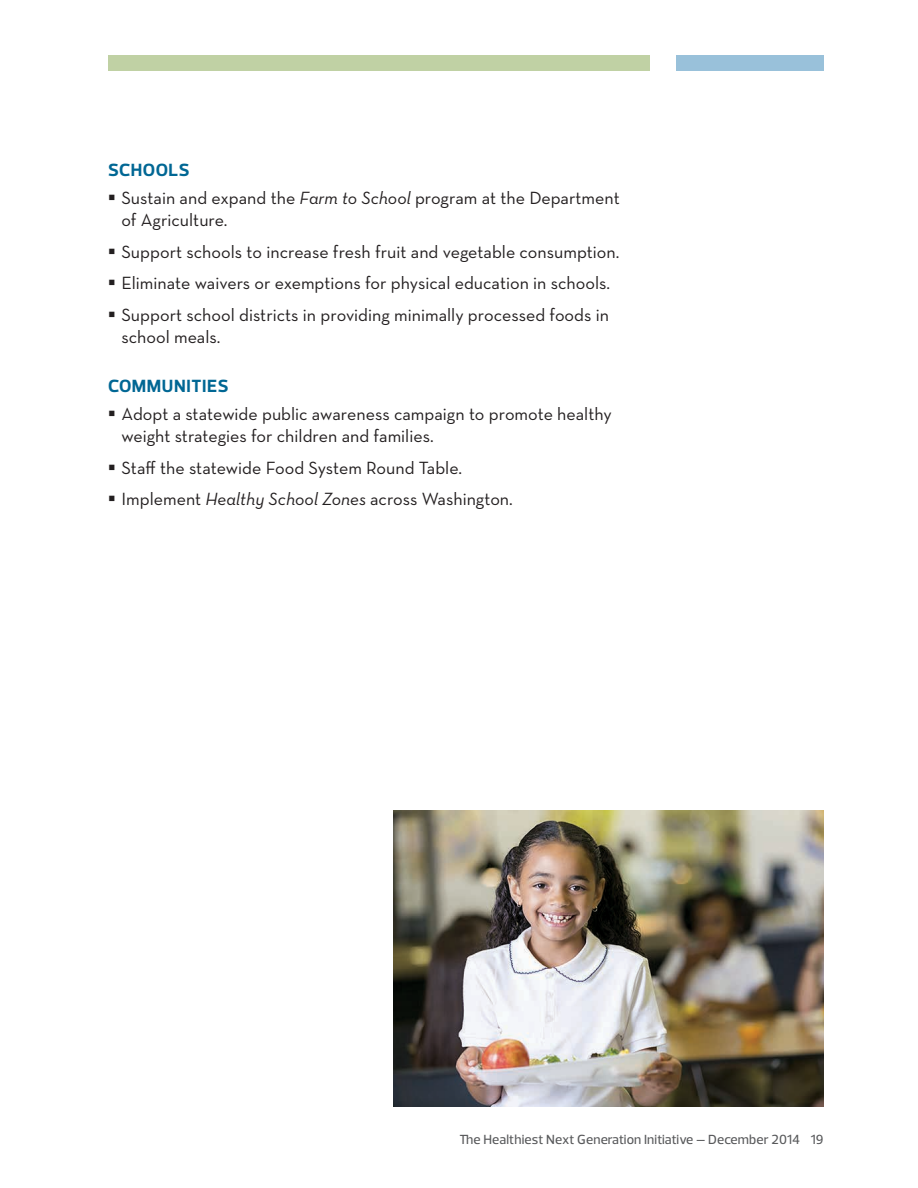
<style>
.page{position:relative;width:918px;height:1188px;background:#fff}
.page>*{position:absolute;margin:0;border:0;box-sizing:border-box;transform-origin:0 0}
.t1{font:18px/31.5px "Neutraface Text";color:#231f20}
.t2{font:700 18px "Prelo";letter-spacing:.035em;color:#006794}
.t3{font:500 13.5px "Prelo";letter-spacing:.01em;color:#58595b}
.s1{font-style:italic}
</style>
<div class="page">
<div style="left:676px;top:56px;width:148px;height:15px;background:#99c1da"></div>
<div style="left:108px;top:56px;width:541px;height:15px;background:#c0d1a4"></div>
<img style="left:393px;top:810px;width:431px;height:297px">
<p class="t2" style="left:108px;top:158px;width:83px">SCHOOLS</p>
<p class="t1" style="left:121px;top:186px;width:500px;line-height:22.5px">Sustain and expand the <span class="s1">Farm to School</span> program at the Department of Agriculture.</p>
<p class="t1" style="left:121px;top:236px;width:499px">Support schools to increase fresh fruit and vegetable consumption.<br>Eliminate waivers or exemptions for physical education in schools.<br>Support school districts in providing minimally processed foods in</p>
<p class="t1" style="left:121px;top:321px;width:101px">school meals.</p>
<p class="t2" style="left:108px;top:374px;width:122px">COMMUNITIES</p>
<p class="t1" style="left:121px;top:402px;width:492px;line-height:22.5px">Adopt a statewide public awareness campaign to promote healthy weight strategies for children and families.</p>
<p class="t1" style="left:121px;top:452px;width:393px">Staff the statewide Food System Round Table.<br>Implement <span class="s1">Healthy School Zones</span> across Washington.</p>
<p class="t3" style="left:460px;top:1131px;width:365px">The Healthiest Next Generation Initiative – December 2014 19</p>
</div>
